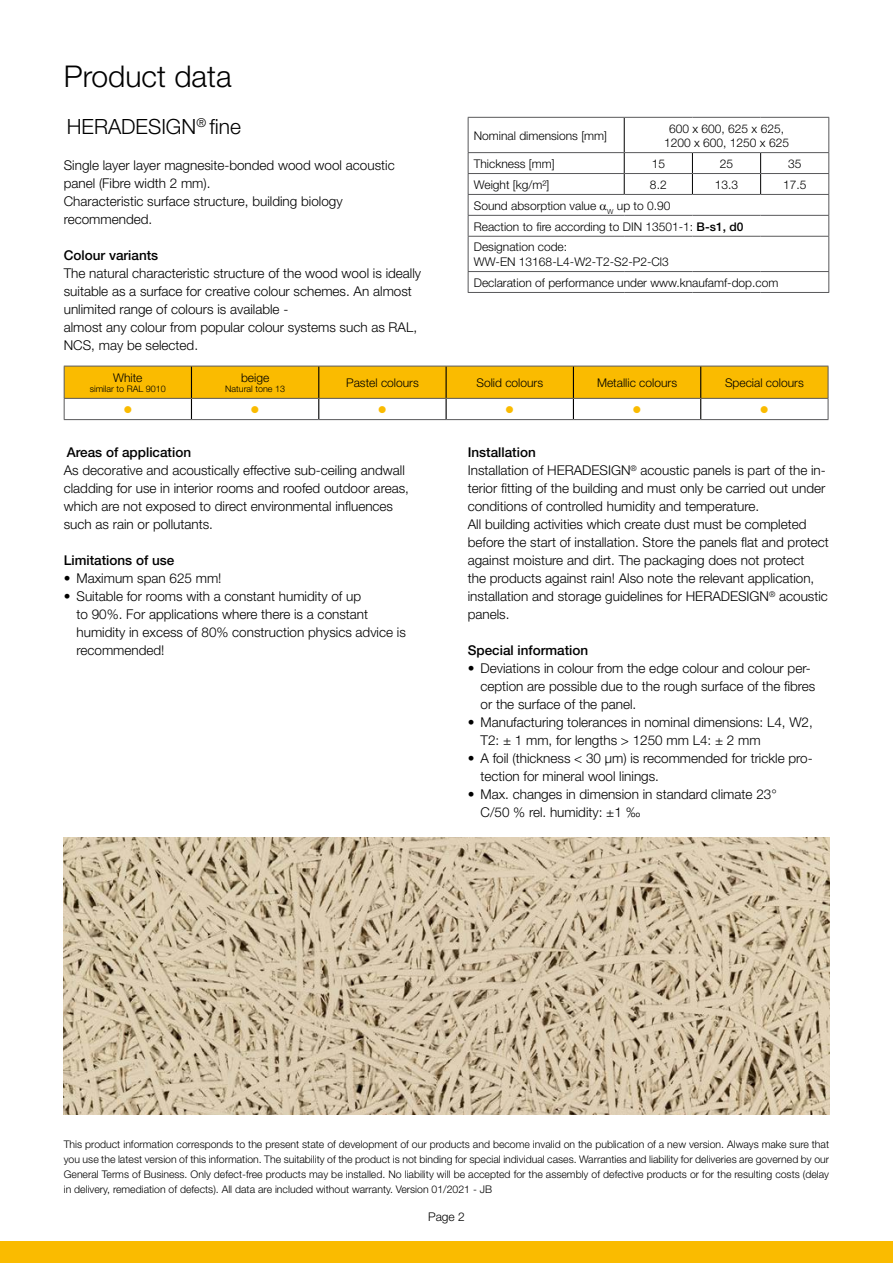
<style>
.page{position:relative;width:893px;height:1263px;background:#fff}
.page>*{position:absolute;margin:0;border:0;box-sizing:border-box;transform-origin:0 0}
.t1{font:300 30px "Helvetica Neue";color:#000}
.t2{font:300 21px "Helvetica Neue";color:#000}
.t3{font:300 13.5px/18px "Helvetica Neue";color:#000}
.t4{font:500 13.5px "Helvetica Neue";color:#000}
.t5{font:300 12px/20.9px "Helvetica Neue";color:#000}
.t6{font:12px "Wingdings";color:#fabb00}
.t7{font:300 10.5px/15px "Helvetica Neue";color:#000;text-align:justify}
.t8{font:300 9px "Helvetica Neue";color:#000}
.s1{font-weight:500}
</style>
<div class="page">
<div style="left:0;top:1242px;width:893px;height:21px;background:#fabb00"></div>
<hr style="left:624px;top:118px;width:1px;height:34px;background:#000">
<svg style="left:624px;top:153px;width:1px;height:41px"></svg>
<svg style="left:692px;top:153px;width:1px;height:41px"></svg>
<svg style="left:760px;top:153px;width:1px;height:41px"></svg>
<hr style="left:828px;top:118px;width:1px;height:34px;background:#58585a">
<hr style="left:828px;top:237px;width:1px;height:34px;background:#58585a">
<svg style="left:828px;top:272px;width:1px;height:20px"></svg>
<hr style="left:468px;top:117px;width:156px;height:1px;background:#58585a">
<hr style="left:468px;top:118px;width:1px;height:34px;background:#58585a">
<hr style="left:624px;top:117px;width:68px;height:1px;background:#58585a">
<hr style="left:692px;top:117px;width:69px;height:1px;background:#58585a">
<hr style="left:761px;top:117px;width:68px;height:1px;background:#58585a">
<hr style="left:468px;top:152px;width:156px;height:1px;background:#58585a">
<hr style="left:624px;top:152px;width:68px;height:1px;background:#58585a">
<hr style="left:692px;top:152px;width:69px;height:1px;background:#58585a">
<hr style="left:761px;top:152px;width:68px;height:1px;background:#58585a">
<hr style="left:468px;top:173px;width:156px;height:1px;background:#58585a">
<hr style="left:624px;top:173px;width:68px;height:1px;background:#58585a">
<hr style="left:692px;top:173px;width:69px;height:1px;background:#58585a">
<hr style="left:761px;top:173px;width:68px;height:1px;background:#58585a">
<svg style="left:828px;top:153px;width:1px;height:83px"></svg>
<hr style="left:468px;top:194px;width:156px;height:1px;background:#58585a">
<hr style="left:624px;top:194px;width:68px;height:1px;background:#58585a">
<hr style="left:692px;top:194px;width:69px;height:1px;background:#58585a">
<hr style="left:761px;top:194px;width:68px;height:1px;background:#58585a">
<hr style="left:468px;top:215px;width:156px;height:1px;background:#58585a">
<svg style="left:468px;top:153px;width:1px;height:83px"></svg>
<hr style="left:624px;top:215px;width:68px;height:1px;background:#58585a">
<hr style="left:692px;top:215px;width:69px;height:1px;background:#58585a">
<hr style="left:761px;top:215px;width:68px;height:1px;background:#58585a">
<hr style="left:468px;top:236px;width:156px;height:1px;background:#58585a">
<hr style="left:468px;top:237px;width:1px;height:34px;background:#58585a">
<hr style="left:624px;top:236px;width:68px;height:1px;background:#58585a">
<hr style="left:692px;top:236px;width:69px;height:1px;background:#58585a">
<hr style="left:761px;top:236px;width:68px;height:1px;background:#58585a">
<hr style="left:468px;top:271px;width:156px;height:1px;background:#58585a">
<svg style="left:468px;top:272px;width:1px;height:20px"></svg>
<hr style="left:624px;top:271px;width:68px;height:1px;background:#58585a">
<hr style="left:692px;top:271px;width:69px;height:1px;background:#58585a">
<hr style="left:761px;top:271px;width:68px;height:1px;background:#58585a">
<hr style="left:468px;top:292px;width:156px;height:1px;background:#58585a">
<hr style="left:624px;top:292px;width:68px;height:1px;background:#58585a">
<hr style="left:692px;top:292px;width:69px;height:1px;background:#58585a">
<hr style="left:761px;top:292px;width:68px;height:1px;background:#58585a">
<svg style="left:64px;top:366px;width:765px;height:53px"></svg>
<hr style="left:64px;top:419px;width:127px;height:1px;background:#58585a">
<hr style="left:191px;top:419px;width:128px;height:1px;background:#58585a">
<hr style="left:319px;top:419px;width:127px;height:1px;background:#58585a">
<hr style="left:446px;top:419px;width:127px;height:1px;background:#58585a">
<hr style="left:573px;top:419px;width:128px;height:1px;background:#58585a">
<hr style="left:701px;top:419px;width:127px;height:1px;background:#58585a">
<img style="left:64px;top:838px;width:765px;height:276px">
<h1 class="t1" style="left:64px;top:58px;width:169px">Product data</h1>
<h2 class="t2" style="left:67px;top:113px;width:176px">HERADESIGN<sup>®</sup> fine</h2>
<p class="t3" style="left:64px;top:155px;width:332px">Single layer layer magnesite-bonded wood wool acoustic panel (Fibre width 2 mm).<br>Characteristic surface structure, building biology recommended.</p>
<p class="t4" style="left:64px;top:247px;width:96px">Colour variants</p>
<p class="t3" style="left:64px;top:263px;width:359px">The natural characteristic structure of the wood wool is ideally suitable as a surface for creative colour schemes. An almost unlimited range of colours is available -<br>almost any colour from popular colour systems such as RAL, NCS, may be selected.</p>
<p class="t5" style="left:474px;top:125px;width:135px">Nominal dimensions [mm]</p>
<p class="t5" style="left:664px;top:121px;width:126px;line-height:14.4px;text-align:center">600 x 600, 625 x 625,<br>1200 x 600, 1250 x 625</p>
<p class="t5" style="left:474px;top:153px;width:82px">Thickness [mm]</p>
<p class="t5" style="left:652px;top:153px;width:15px">15</p>
<p class="t5" style="left:720px;top:153px;width:15px">25</p>
<p class="t5" style="left:788px;top:153px;width:15px">35</p>
<p class="t5" style="left:474px;top:174px;width:77px">Weight [kg/m²]</p>
<p class="t5" style="left:650px;top:174px;width:18px">8.2</p>
<p class="t5" style="left:715px;top:174px;width:25px">13.3</p>
<p class="t5" style="left:783px;top:174px;width:25px">17.5</p>
<p class="t5" style="left:474px;top:195px;width:271px">Sound absorption value <sub>W</sub> up to 0.90<br>Reaction to fire according to DIN 13501-1: <span class="s1">B-s1, d0<br></span>Designation code:</p>
<p class="t5" style="left:474px;top:251px;width:306px">WW-EN 13168-L4-W2-T2-S2-P2-Cl3<br>Declaration of performance under www.knaufamf-dop.com</p>
<p class="t5" style="left:113px;top:367px;width:31px">White</p>
<p class="t8" style="left:90px;top:384px;width:78px">similar to RAL 9010</p>
<p class="t5" style="left:241px;top:367px;width:30px">beige</p>
<p class="t8" style="left:225px;top:384px;width:61px">Natural tone 13</p>
<p class="t5" style="left:346px;top:372px;width:74px">Pastel colours</p>
<p class="t5" style="left:476px;top:372px;width:68px">Solid colours</p>
<p class="t5" style="left:597px;top:372px;width:82px">Metallic colours</p>
<p class="t5" style="left:725px;top:372px;width:80px">Special colours</p>
<p class="t6" style="left:123px;top:403px;width:10px">●</p>
<p class="t6" style="left:251px;top:403px;width:10px">●</p>
<p class="t6" style="left:378px;top:403px;width:10px">●</p>
<p class="t6" style="left:505px;top:403px;width:10px">●</p>
<p class="t6" style="left:633px;top:403px;width:10px">●</p>
<p class="t6" style="left:760px;top:403px;width:10px">●</p>
<p class="t4" style="left:67px;top:444px;width:126px">Areas of application</p>
<p class="t3" style="left:64px;top:461px;width:347px">As decorative and acoustically effective sub-ceiling andwall cladding for use in interior rooms and roofed outdoor areas, which are not exposed to direct environmental influences such as rain or pollutants.</p>
<p class="t4" style="left:64px;top:552px;width:112px">Limitations of use</p>
<p class="t3" style="left:64px;top:569px;width:159px">• Maximum span 625 mm!</p>
<p class="t3" style="left:77px;top:587px;width:331px;text-indent:-13px">• Suitable for rooms with a constant humidity of up<br>to 90%. For applications where there is a constant humidity in excess of 80% construction physics advice is recommended!</p>
<p class="t3" style="left:468px;top:443px;width:363px"><span class="s1">Installation<br></span>Installation of HERADESIGN<sup>®</sup> acoustic panels is part of the in&shy;terior fitting of the building and must only be carried out under conditions of controlled humidity and temperature.<br>All building activities which create dust must be completed before the start of installation. Store the panels flat and protect against moisture and dirt. The packaging does not protect<br>the products against rain! Also note the relevant application, installation and storage guidelines for HERADESIGN<sup>®</sup> acoustic panels.</p>
<p class="t4" style="left:468px;top:642px;width:122px">Special information</p>
<p class="t3" style="left:480px;top:659px;width:336px;text-indent:-13px">• Deviations in colour from the edge colour and colour per&shy;ception are possible due to the rough surface of the fibres or the surface of the panel.</p>
<p class="t3" style="left:480px;top:713px;width:334px;text-indent:-13px">• Manufacturing tolerances in nominal dimensions: L4, W2,<br>T2: ± 1 mm, for lengths &gt; 1250 mm L4: ± 2 mm</p>
<p class="t3" style="left:480px;top:749px;width:334px;text-indent:-13px">• A foil (thickness &lt; 30 μm) is recommended for trickle pro&shy;tection for mineral wool linings.</p>
<p class="t3" style="left:480px;top:785px;width:298px;text-indent:-13px">• Max. changes in dimension in standard climate 23°<br>C/50 % rel. humidity: ±1 ‰</p>
<p class="t7" style="left:64px;top:1136px;width:767px">This product information corresponds to the present state of development of our products and become invalid on the publication of a new version. Always make sure that you use the latest version of this information. The suitability of the product is not binding for special individual cases. Warranties and liability for deliveries are governed by our General Terms of Business. Only defect-free products may be installed. No liability will be accepted for the assembly of defective products or for the resulting costs (delay in delivery, remediation of defects). All data are included without warranty. Version 01/2021 - JB</p>
<p class="t5" style="left:428px;top:1206px;width:38px">Page 2</p>
</div>
